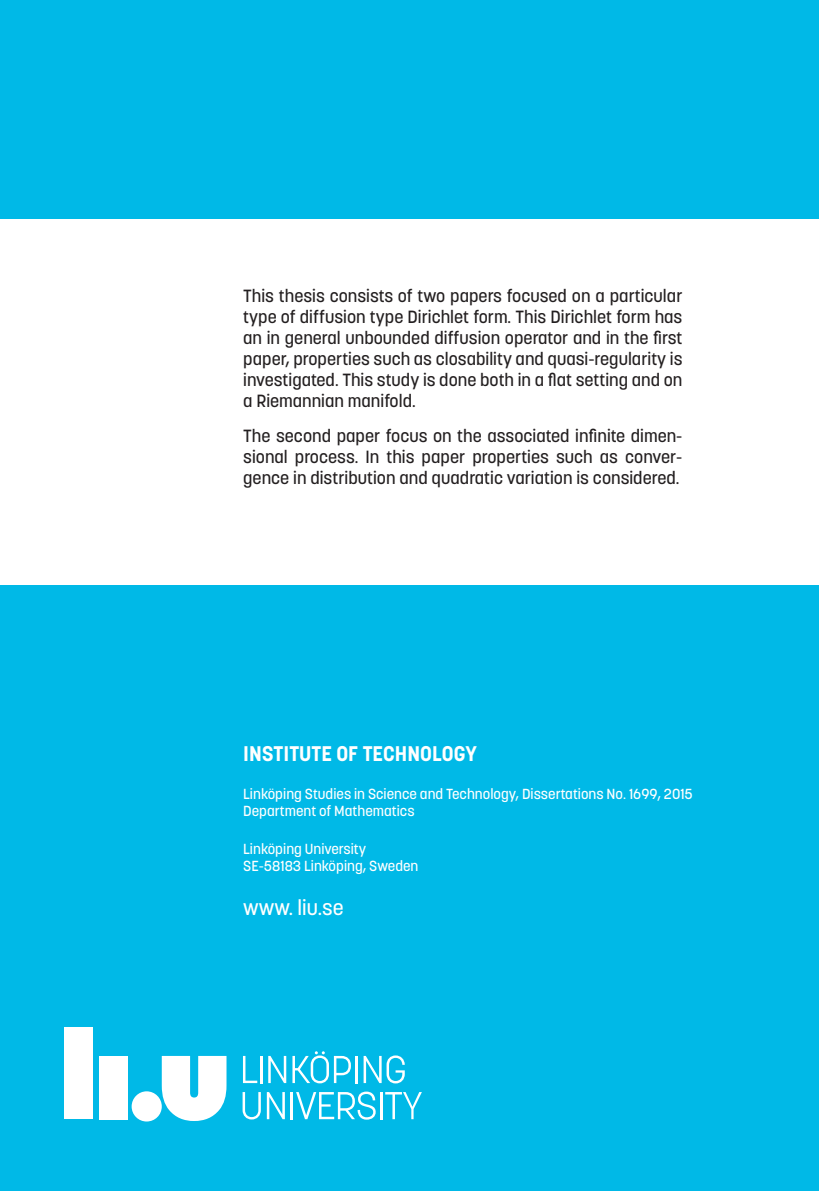
<style>
.page{position:relative;width:819px;height:1191px;background:#fff}
.page>*{position:absolute;margin:0;border:0;box-sizing:border-box;transform-origin:0 0}
.t1{font:700 21px "Korolev Li U";letter-spacing:.005em;color:#fff}
.t2{font:500 21px "Korolev Li U";color:#fff}
.t3{font:500 17.5px/21px "Korolev";color:#231f20;text-align:justify}
.t4{font:500 14.35px/17.5px "Korolev Li U";color:#fff}
</style>
<div class="page">
<div style="left:0;top:0;width:819px;height:218px;background:#00b9e7"></div>
<div style="left:0;top:585px;width:819px;height:606px;background:#00b9e7"></div>
<div style="left:100px;top:1056px;width:28px;height:63px;background:#fff"></div>
<div style="left:64px;top:1027px;width:29px;height:92px;background:#fff"></div>
<div style="left:132px;top:1091px;width:30px;height:30px;background:#fff;border-radius:50%"></div>
<svg style="left:162px;top:1056px;width:64px;height:65px"></svg>
<svg style="left:268px;top:1056px;width:18px;height:27px"></svg>
<svg style="left:243px;top:1056px;width:14px;height:27px"></svg>
<hr style="left:260px;top:1056px;width:3px;height:27px;background:#fff">
<hr style="left:355px;top:1056px;width:3px;height:27px;background:#fff">
<svg style="left:363px;top:1055px;width:42px;height:28px"></svg>
<svg style="left:292px;top:1051px;width:59px;height:32px"></svg>
<svg style="left:267px;top:1092px;width:18px;height:27px"></svg>
<svg style="left:242px;top:1092px;width:19px;height:27px"></svg>
<hr style="left:291px;top:1092px;width:2px;height:27px;background:#fff">
<hr style="left:380px;top:1092px;width:3px;height:27px;background:#fff">
<svg style="left:296px;top:1091px;width:79px;height:28px"></svg>
<svg style="left:385px;top:1092px;width:37px;height:27px"></svg>
<p class="t3" style="left:243px;top:285px;width:441px">This thesis consists of two papers focused on a particular type of diffusion type Dirichlet form. This Dirichlet form has an in general unbounded diffusion operator and in the first paper, properties such as closability and quasi-regularity is investigated. This study is done both in a flat setting and on a Riemannian manifold.</p>
<p class="t3" style="left:243px;top:426px;width:441px">The second paper focus on the associated infinite dimen&shy;sional process. In this paper properties such as conver&shy;gence in distribution and quadratic variation is considered.</p>
<p class="t1" style="left:243px;top:740px;width:235px">INSTITUTE OF TECHNOLOGY</p>
<p class="t4" style="left:243px;top:784px;width:451px">Linköping Studies in Science and Technology, Dissertations No. 1699, 2015<br>Department of Mathematics</p>
<p class="t4" style="left:243px;top:839px;width:177px">Linköping University<br>SE-58183 Linköping, Sweden</p>
<p class="t2" style="left:243px;top:894px;width:102px">www. liu.se</p>
</div>
